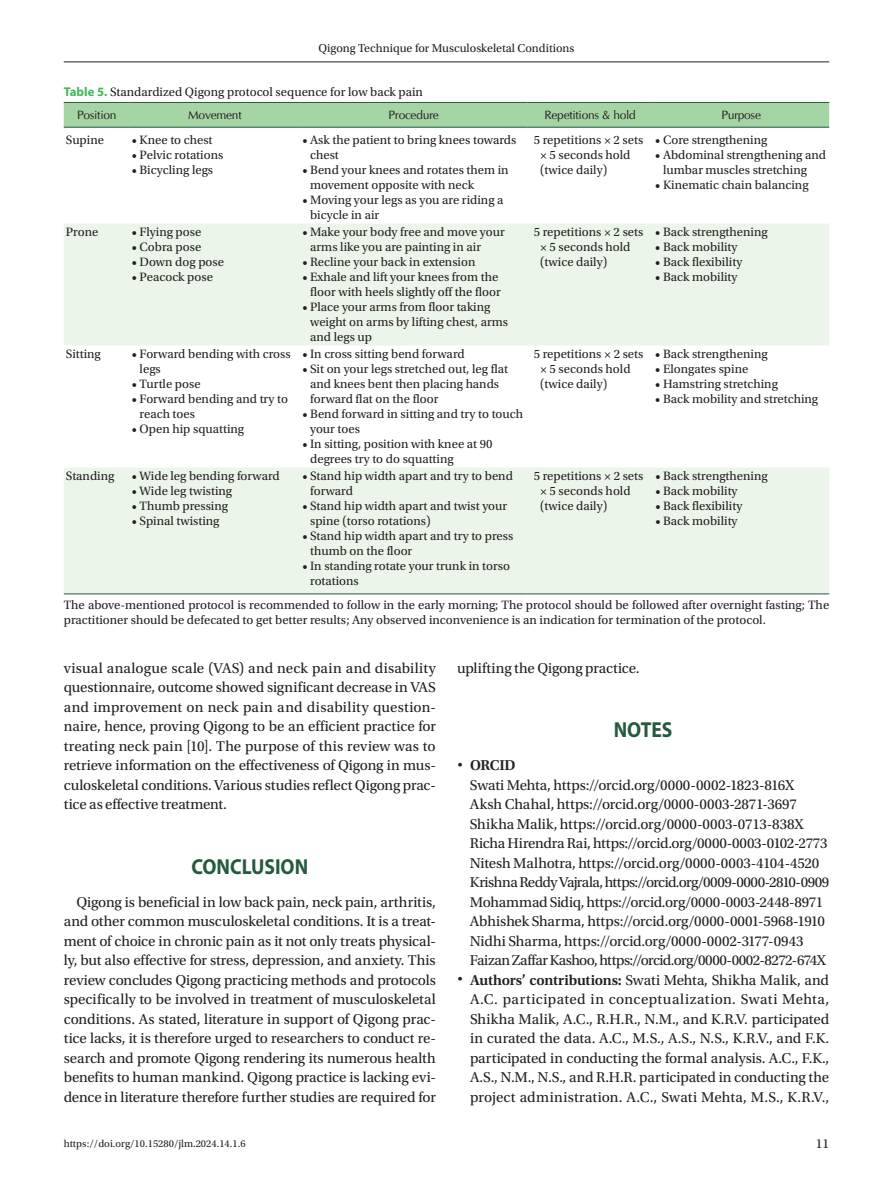
<style>
.page{position:relative;width:893px;height:1191px;background:#fff}
.page>*{position:absolute;margin:0;border:0;box-sizing:border-box;transform-origin:0 0}
.t1{font:700 21.75px "Myriad Pro";color:#245a3e;scale:.9 1}
.t2{font:15px/19.5px "Utopia Std";letter-spacing:-.015em;color:#231f20;text-align:justify}
.t3{font:13.5px "Utopia Std";color:#231f20}
.t4{font:12.75px/15px "Utopia Std";color:#231f20}
.t5{font:12px "CG Omega";letter-spacing:-.02em;color:#231f20}
.t6{font:12px "Utopia Std";color:#231f20}
.t7{font:10.5px "Utopia Std";color:#231f20}
.s1{font-family:"Myriad Pro";font-weight:700;color:#41b757}
.s2{font-family:"Ko Pub World Dotum";font-weight:500}
.s3{font-weight:600}
</style>
<div class="page">
<hr style="left:64px;top:61px;width:765px;height:1px;background:#231f20">
<div style="left:64px;top:103px;width:765px;height:24px;background:#a6d5a5"></div>
<svg style="left:64px;top:223px;width:765px;height:370px;fill:#ebf5ea"></svg>
<hr style="left:64px;top:102px;width:66px;height:1px;background:#245a3e">
<hr style="left:130px;top:102px;width:170px;height:1px;background:#245a3e">
<hr style="left:300px;top:102px;width:227px;height:1px;background:#245a3e">
<hr style="left:527px;top:102px;width:126px;height:1px;background:#245a3e">
<hr style="left:653px;top:102px;width:176px;height:1px;background:#245a3e">
<hr style="left:64px;top:127px;width:66px;height:1px;background:#245a3e">
<hr style="left:130px;top:127px;width:170px;height:1px;background:#245a3e">
<hr style="left:300px;top:127px;width:227px;height:1px;background:#245a3e">
<hr style="left:527px;top:127px;width:126px;height:1px;background:#245a3e">
<hr style="left:653px;top:127px;width:176px;height:1px;background:#245a3e">
<hr style="left:64px;top:593px;width:66px;height:1px;background:#245a3e">
<hr style="left:130px;top:593px;width:170px;height:1px;background:#245a3e">
<hr style="left:300px;top:593px;width:227px;height:1px;background:#245a3e">
<hr style="left:527px;top:593px;width:126px;height:1px;background:#245a3e">
<hr style="left:653px;top:593px;width:176px;height:1px;background:#245a3e">
<p class="t6" style="left:318px;top:41px;width:257px">Qigong Technique for Musculoskeletal Conditions</p>
<p class="t4" style="left:64px;top:84px;width:361px"><span class="s1">Table 5.</span> Standardized Qigong protocol sequence for low back pain</p>
<p class="t5" style="left:77px;top:108px;width:41px">Position</p>
<p class="t5" style="left:188px;top:108px;width:55px">Movement</p>
<p class="t5" style="left:389px;top:108px;width:52px">Procedure</p>
<p class="t5" style="left:544px;top:108px;width:93px">Repetitions &amp; hold</p>
<p class="t5" style="left:721px;top:108px;width:41px">Purpose</p>
<p class="t4" style="left:66px;top:133px;width:40px">Supine</p>
<p class="t4" style="left:132px;top:133px;width:82px">• Knee to chest</p>
<p class="t4" style="left:132px;top:148px;width:93px">• Pelvic rotations</p>
<p class="t4" style="left:132px;top:163px;width:83px">• Bicycling legs</p>
<p class="t4" style="left:540px;top:133px;width:105px;text-indent:-6px">5 repetitions × 2 sets × 5 seconds hold (twice daily)</p>
<p class="t4" style="left:655px;top:133px;width:114px">• Core strengthening</p>
<p class="t4" style="left:310px;top:133px;width:208px;text-indent:-8px">• Ask the patient to bring knees towards chest</p>
<p class="t4" style="left:310px;top:163px;width:200px;text-indent:-8px">• Bend your knees and rotates them in movement opposite with neck</p>
<p class="t4" style="left:310px;top:193px;width:195px;text-indent:-8px">• Moving your legs as you are riding a bicycle in air</p>
<p class="t4" style="left:663px;top:148px;width:164px;text-indent:-8px">• Abdominal strengthening and lumbar muscles stretching</p>
<p class="t4" style="left:655px;top:178px;width:155px">• Kinematic chain balancing</p>
<p class="t4" style="left:66px;top:225px;width:34px">Prone</p>
<p class="t4" style="left:132px;top:225px;width:71px">• Flying pose</p>
<p class="t4" style="left:132px;top:240px;width:71px">• Cobra pose</p>
<p class="t4" style="left:132px;top:255px;width:94px">• Down dog pose</p>
<p class="t4" style="left:132px;top:270px;width:83px">• Peacock pose</p>
<p class="t4" style="left:66px;top:347px;width:36px">Sitting</p>
<p class="t4" style="left:140px;top:347px;width:152px;text-indent:-8px">• Forward bending with cross legs</p>
<p class="t4" style="left:132px;top:377px;width:70px">• Turtle pose</p>
<p class="t4" style="left:140px;top:392px;width:150px;text-indent:-8px">• Forward bending and try to reach toes</p>
<p class="t4" style="left:132px;top:422px;width:114px">• Open hip squatting</p>
<p class="t4" style="left:66px;top:468px;width:50px">Standing</p>
<p class="t4" style="left:132px;top:468px;width:149px">• Wide leg bending forward</p>
<p class="t4" style="left:132px;top:483px;width:102px">• Wide leg twisting</p>
<p class="t4" style="left:132px;top:498px;width:98px">• Thumb pressing</p>
<p class="t4" style="left:132px;top:513px;width:89px">• Spinal twisting</p>
<p class="t4" style="left:310px;top:225px;width:196px;text-indent:-8px">• Make your body free and move your arms like you are painting in air</p>
<p class="t4" style="left:302px;top:255px;width:175px">• Recline your back in extension</p>
<p class="t4" style="left:302px;top:270px;width:200px;text-align:right">• Exhale and lift your knees from the floor with heels slightly off the floor</p>
<p class="t4" style="left:310px;top:300px;width:199px;text-indent:-8px">• Place your arms from floor taking weight on arms by lifting chest, arms and legs up</p>
<p class="t4" style="left:302px;top:347px;width:164px">• In cross sitting bend forward</p>
<p class="t4" style="left:310px;top:362px;width:199px;text-indent:-8px">• Sit on your legs stretched out, leg flat and knees bent then placing hands forward flat on the floor</p>
<p class="t4" style="left:310px;top:407px;width:214px;text-indent:-8px">• Bend forward in sitting and try to touch your toes</p>
<p class="t4" style="left:310px;top:437px;width:184px;text-indent:-8px">• In sitting, position with knee at 90 degrees try to do squatting</p>
<p class="t4" style="left:310px;top:468px;width:204px;text-indent:-8px">• Stand hip width apart and try to bend forward</p>
<p class="t4" style="left:310px;top:498px;width:198px;text-indent:-8px">• Stand hip width apart and twist your spine (torso rotations)</p>
<p class="t4" style="left:310px;top:528px;width:205px;text-indent:-8px">• Stand hip width apart and try to press thumb on the floor</p>
<p class="t4" style="left:310px;top:558px;width:201px;text-indent:-8px">• In standing rotate your trunk in torso rotations</p>
<p class="t4" style="left:540px;top:225px;width:105px;text-indent:-6px">5 repetitions × 2 sets × 5 seconds hold (twice daily)</p>
<p class="t4" style="left:655px;top:225px;width:114px">• Back strengthening</p>
<p class="t4" style="left:655px;top:240px;width:84px">• Back mobility</p>
<p class="t4" style="left:655px;top:255px;width:89px">• Back flexibility</p>
<p class="t4" style="left:655px;top:270px;width:84px">• Back mobility</p>
<p class="t4" style="left:540px;top:347px;width:105px;text-indent:-6px">5 repetitions × 2 sets × 5 seconds hold (twice daily)</p>
<p class="t4" style="left:655px;top:346px;width:114px">• Back strengthening</p>
<p class="t4" style="left:655px;top:361px;width:95px">• Elongates spine</p>
<p class="t4" style="left:655px;top:376px;width:124px">• Hamstring stretching</p>
<p class="t4" style="left:655px;top:391px;width:164px">• Back mobility and stretching</p>
<p class="t4" style="left:540px;top:468px;width:105px;text-indent:-6px">5 repetitions × 2 sets × 5 seconds hold (twice daily)</p>
<p class="t4" style="left:655px;top:468px;width:114px">• Back strengthening</p>
<p class="t4" style="left:655px;top:483px;width:84px">• Back mobility</p>
<p class="t4" style="left:655px;top:498px;width:89px">• Back flexibility</p>
<p class="t4" style="left:655px;top:513px;width:84px">• Back mobility</p>
<p class="t4" style="left:64px;top:597px;width:767px">The above-mentioned protocol is recommended to follow in the early morning; The protocol should be followed after overnight fasting; The practitioner should be defecated to get better results; Any observed inconvenience is an indication for termination of the protocol.</p>
<p class="t2" style="left:64px;top:658px;width:374px">visual analogue scale (VAS) and neck pain and disability questionnaire, outcome showed significant decrease in VAS and improvement on neck pain and disability question&shy;naire, hence, proving Qigong to be an efficient practice for treating neck pain [10]. The purpose of this review was to retrieve information on the effectiveness of Qigong in mus&shy;culoskeletal conditions. Various studies reflect Qigong prac&shy;tice as effective treatment.</p>
<h1 class="t1" style="left:191px;top:852px;width:131px">CONCLUSION</h1>
<p class="t2" style="left:64px;top:892px;width:374px;text-indent:13px">Qigong is beneficial in low back pain, neck pain, arthritis, and other common musculoskeletal conditions. It is a treat&shy;ment of choice in chronic pain as it not only treats physical&shy;ly, but also effective for stress, depression, and anxiety. This review concludes Qigong practicing methods and protocols specifically to be involved in treatment of musculoskeletal conditions. As stated, literature in support of Qigong prac&shy;tice lacks, it is therefore urged to researchers to conduct re&shy;search and promote Qigong rendering its numerous health benefits to human mankind. Qigong practice is lacking evi&shy;dence in literature therefore further studies are required for</p>
<p class="t2" style="left:457px;top:658px;width:184px">uplifting the Qigong practice.</p>
<h1 class="t1" style="left:614px;top:715px;width:67px">NOTES</h1>
<p class="t2" style="left:470px;top:756px;width:361px;text-align:left;text-indent:-13px"><span class="s2">•</span> <span class="s3">ORCID<br></span>Swati Mehta, https://orcid.org/0000-0002-1823-816X Aksh Chahal, https://orcid.org/0000-0003-2871-3697<br>Shikha Malik, https://orcid.org/0000-0003-0713-838X Richa Hirendra Rai, https://orcid.org/0000-0003-0102-2773<br>Nitesh Malhotra, https://orcid.org/0000-0003-4104-4520<br>Krishna Reddy Vajrala, https://orcid.org/0009-0000-2810-0909<br>Mohammad Sidiq, https://orcid.org/0000-0003-2448-8971<br>Abhishek Sharma, https://orcid.org/0000-0001-5968-1910<br>Nidhi Sharma, https://orcid.org/0000-0002-3177-0943<br>Faizan Zaffar Kashoo, https://orcid.org/0000-0002-8272-674X</p>
<p class="t2" style="left:470px;top:970px;width:361px;text-indent:-13px"><span class="s2">•</span> <span class="s3">Authors’ contributions:</span> Swati Mehta, Shikha Malik, and A.C. participated in conceptualization. Swati Mehta, Shikha Malik, A.C., R.H.R., N.M., and K.R.V. participated in curated the data. A.C., M.S., A.S., N.S., K.R.V., and F.K. participated in conducting the formal analysis. A.C., F.K., A.S., N.M., N.S., and R.H.R. participated in conducting the project administration. A.C., Swati Mehta, M.S., K.R.V.,</p>
<p class="t7" style="left:64px;top:1137px;width:183px">https://doi.org/10.15280/jlm.2024.14.1.6</p>
<p class="t3" style="left:816px;top:1135px;width:15px">11</p>
</div>
